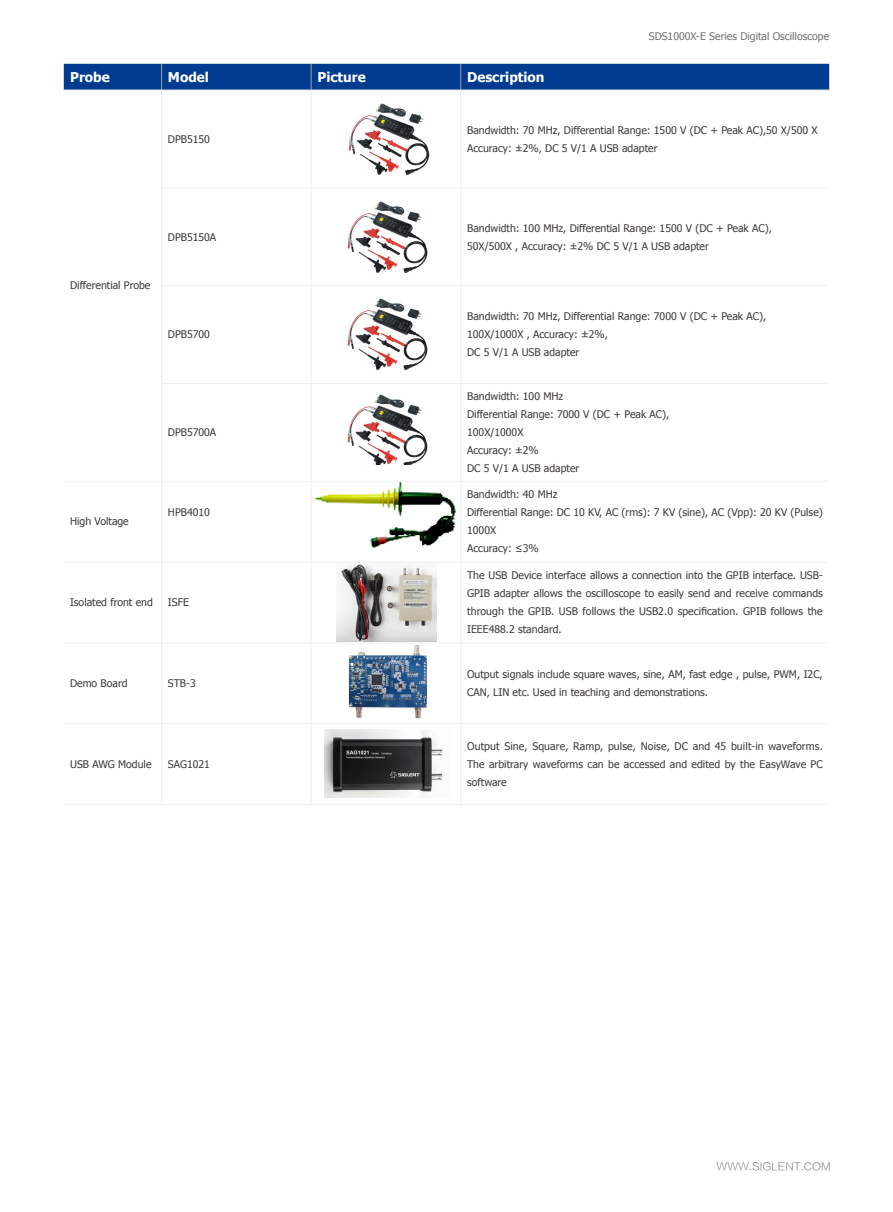
<style>
.page{position:relative;width:893px;height:1212px;background:#fff}
.page>*{position:absolute;margin:0;border:0;box-sizing:border-box;transform-origin:0 0}
.t1{font:700 13.5px "Tahoma";color:#fff}
.t2{font:10.5px/18px "Tahoma";color:#3e3a39}
.t3{font:10.5px "Tahoma";color:#727171}
.t4{font:10.5px "FZLTKHK GBK1 0";color:#727171}
</style>
<div class="page">
<img style="left:347px;top:298px;width:81px;height:73px">
<img style="left:347px;top:201px;width:81px;height:73px">
<img style="left:348px;top:103px;width:82px;height:73px">
<img style="left:347px;top:394px;width:81px;height:71px">
<img style="left:314px;top:482px;width:142px;height:96px">
<img style="left:336px;top:563px;width:100px;height:78px">
<img style="left:348px;top:645px;width:79px;height:74px">
<hr style="left:311px;top:90px;width:1px;height:98px;background:#efefef">
<hr style="left:460px;top:90px;width:1px;height:98px;background:#efefef">
<hr style="left:311px;top:188px;width:1px;height:97px;background:#efefef">
<hr style="left:460px;top:188px;width:1px;height:97px;background:#efefef">
<hr style="left:311px;top:286px;width:1px;height:97px;background:#efefef">
<hr style="left:460px;top:286px;width:1px;height:97px;background:#efefef">
<hr style="left:311px;top:384px;width:1px;height:97px;background:#efefef">
<hr style="left:460px;top:384px;width:1px;height:97px;background:#efefef">
<hr style="left:311px;top:481px;width:1px;height:81px;background:#efefef">
<hr style="left:460px;top:481px;width:1px;height:81px;background:#efefef">
<hr style="left:311px;top:562px;width:1px;height:81px;background:#efefef">
<hr style="left:460px;top:562px;width:1px;height:81px;background:#efefef">
<hr style="left:311px;top:643px;width:1px;height:80px;background:#efefef">
<hr style="left:460px;top:643px;width:1px;height:80px;background:#efefef">
<hr style="left:311px;top:724px;width:1px;height:80px;background:#efefef">
<hr style="left:460px;top:724px;width:1px;height:80px;background:#efefef">
<div style="left:64px;top:64px;width:765px;height:26px;background:#003b90"></div>
<hr style="left:162px;top:90px;width:149px;height:1px;background:#efefef">
<hr style="left:311px;top:90px;width:150px;height:1px;background:#efefef">
<hr style="left:461px;top:90px;width:368px;height:1px;background:#efefef">
<hr style="left:161px;top:188px;width:150px;height:1px;background:#efefef">
<hr style="left:311px;top:188px;width:150px;height:1px;background:#efefef">
<hr style="left:461px;top:188px;width:368px;height:1px;background:#efefef">
<hr style="left:161px;top:285px;width:150px;height:1px;background:#efefef">
<hr style="left:311px;top:285px;width:150px;height:1px;background:#efefef">
<hr style="left:461px;top:285px;width:368px;height:1px;background:#efefef">
<hr style="left:161px;top:383px;width:150px;height:1px;background:#efefef">
<hr style="left:311px;top:383px;width:150px;height:1px;background:#efefef">
<hr style="left:461px;top:383px;width:368px;height:1px;background:#efefef">
<hr style="left:162px;top:481px;width:149px;height:1px;background:#efefef">
<hr style="left:311px;top:481px;width:150px;height:1px;background:#efefef">
<hr style="left:461px;top:481px;width:368px;height:1px;background:#efefef">
<hr style="left:162px;top:562px;width:149px;height:1px;background:#efefef">
<hr style="left:311px;top:562px;width:150px;height:1px;background:#efefef">
<hr style="left:461px;top:562px;width:368px;height:1px;background:#efefef">
<hr style="left:162px;top:643px;width:149px;height:1px;background:#efefef">
<hr style="left:311px;top:643px;width:150px;height:1px;background:#efefef">
<hr style="left:461px;top:643px;width:368px;height:1px;background:#efefef">
<hr style="left:162px;top:723px;width:149px;height:1px;background:#efefef">
<hr style="left:311px;top:723px;width:150px;height:1px;background:#efefef">
<hr style="left:461px;top:723px;width:368px;height:1px;background:#efefef">
<hr style="left:162px;top:804px;width:149px;height:1px;background:#efefef">
<hr style="left:311px;top:804px;width:150px;height:1px;background:#efefef">
<hr style="left:461px;top:804px;width:368px;height:1px;background:#efefef">
<hr style="left:161px;top:481px;width:1px;height:81px;background:#efefef">
<hr style="left:161px;top:562px;width:1px;height:81px;background:#efefef">
<hr style="left:161px;top:643px;width:1px;height:80px;background:#efefef">
<hr style="left:161px;top:724px;width:1px;height:80px;background:#efefef">
<hr style="left:64px;top:562px;width:98px;height:1px;background:#efefef">
<hr style="left:64px;top:643px;width:98px;height:1px;background:#efefef">
<hr style="left:64px;top:723px;width:98px;height:1px;background:#efefef">
<hr style="left:64px;top:804px;width:98px;height:1px;background:#efefef">
<hr style="left:64px;top:90px;width:98px;height:1px;background:#efefef">
<hr style="left:161px;top:90px;width:1px;height:98px;background:#efefef">
<hr style="left:161px;top:188px;width:1px;height:97px;background:#efefef">
<hr style="left:161px;top:286px;width:1px;height:97px;background:#efefef">
<hr style="left:161px;top:384px;width:1px;height:97px;background:#efefef">
<hr style="left:64px;top:481px;width:98px;height:1px;background:#efefef">
<img style="left:325px;top:730px;width:118px;height:67px">
<p class="t1" style="left:70px;top:67px;width:41px">Probe</p>
<p class="t1" style="left:168px;top:67px;width:42px">Model</p>
<p class="t1" style="left:318px;top:67px;width:50px">Picture</p>
<p class="t1" style="left:467px;top:67px;width:79px">Description</p>
<p class="t3" style="left:649px;top:29px;width:182px">SDS1000X-E Series Digital Oscilloscope</p>
<p class="t2" style="left:168px;top:129px;width:44px">DPB5150</p>
<p class="t2" style="left:467px;top:120px;width:352px">Bandwidth: 70 MHz, Differential Range: 1500 V (DC + Peak AC),50 X/500 X<br>Accuracy: ±2%, DC 5 V/1 A USB adapter</p>
<p class="t2" style="left:70px;top:276px;width:82px">Differential Probe</p>
<p class="t2" style="left:70px;top:512px;width:60px">High Voltage</p>
<p class="t2" style="left:168px;top:227px;width:50px">DPB5150A</p>
<p class="t2" style="left:467px;top:218px;width:306px">Bandwidth: 100 MHz, Differential Range: 1500 V (DC + Peak AC),<br>50X/500X , Accuracy: ±2% DC 5 V/1 A USB adapter</p>
<p class="t2" style="left:168px;top:325px;width:44px">DPB5700</p>
<p class="t2" style="left:168px;top:423px;width:50px">DPB5700A</p>
<p class="t2" style="left:168px;top:503px;width:43px">HPB4010</p>
<p class="t2" style="left:467px;top:307px;width:301px">Bandwidth: 70 MHz, Differential Range: 7000 V (DC + Peak AC),<br>100X/1000X , Accuracy: ±2%,<br>DC 5 V/1 A USB adapter</p>
<p class="t2" style="left:467px;top:387px;width:204px">Bandwidth: 100 MHz<br>Differential Range: 7000 V (DC + Peak AC),<br>100X/1000X<br>Accuracy: ±2%<br>DC 5 V/1 A USB adapter</p>
<p class="t2" style="left:467px;top:485px;width:357px">Bandwidth: 40 MHz<br>Differential Range: DC 10 KV, AC (rms): 7 KV (sine), AC (Vpp): 20 KV (Pulse)<br>1000X<br>Accuracy: ≤3%</p>
<p class="t2" style="left:70px;top:593px;width:84px">Isolated front end</p>
<p class="t2" style="left:168px;top:593px;width:23px">ISFE</p>
<p class="t2" style="left:467px;top:566px;width:357px;text-align:justify">The USB Device interface allows a connection into the GPIB interface. USB-GPIB adapter allows the oscilloscope to easily send and receive commands through the GPIB. USB follows the USB2.0 specification. GPIB follows the IEEE488.2 standard.</p>
<p class="t2" style="left:70px;top:674px;width:59px">Demo Board</p>
<p class="t2" style="left:168px;top:674px;width:29px">STB-3</p>
<p class="t2" style="left:467px;top:665px;width:357px">Output signals include square waves, sine, AM, fast edge , pulse, PWM, I2C,<br>CAN, LIN etc. Used in teaching and demonstrations.</p>
<p class="t2" style="left:70px;top:754px;width:83px">USB AWG Module</p>
<p class="t2" style="left:168px;top:754px;width:44px">SAG1021</p>
<p class="t2" style="left:467px;top:736px;width:357px;text-align:justify">Output Sine, Square, Ramp, pulse, Noise, DC and 45 built-in waveforms.<br>The arbitrary waveforms can be accessed and edited by the EasyWave PC software</p>
<p class="t4" style="left:716px;top:1160px;width:116px">WWW.SIGLENT.COM</p>
</div>
